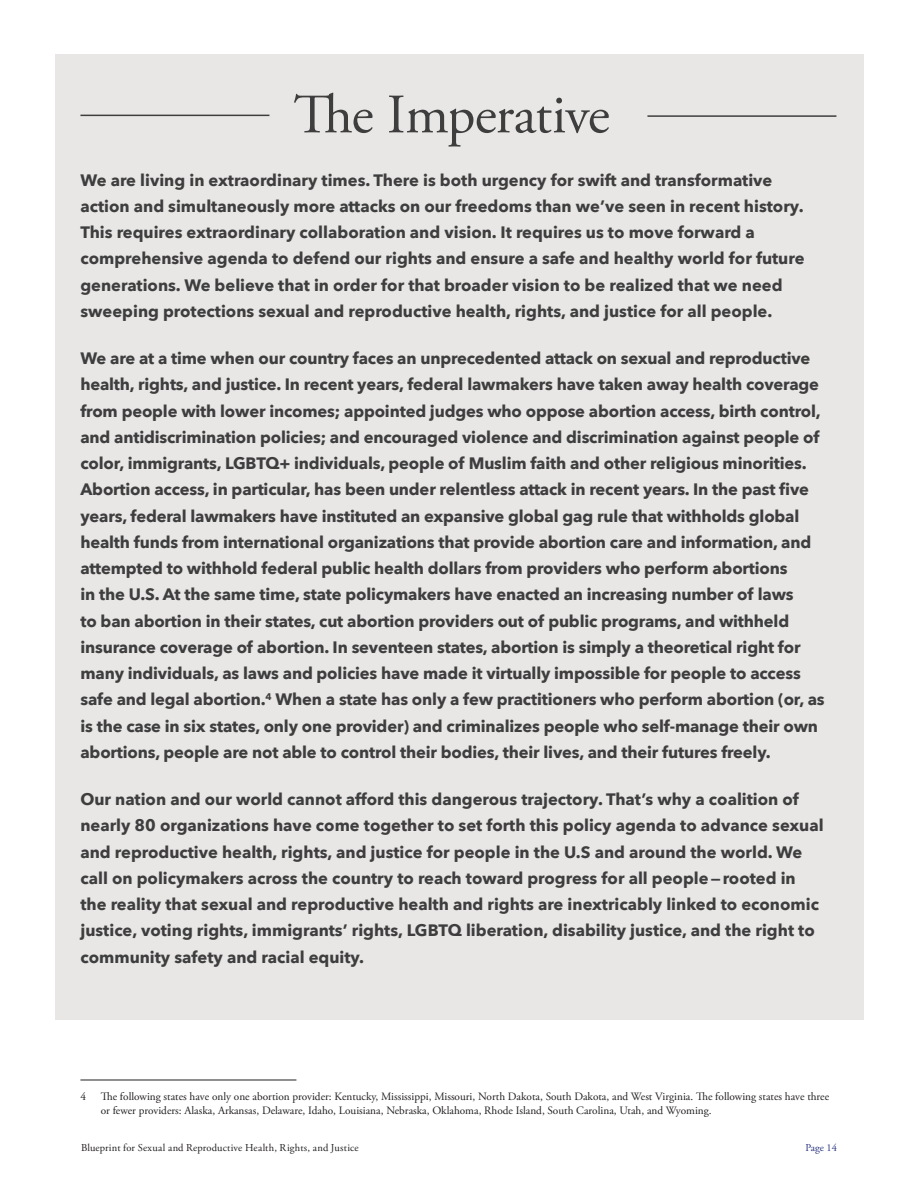
<style>
.page{position:relative;width:918px;height:1188px;background:#fff}
.page>*{position:absolute;margin:0;border:0;box-sizing:border-box;transform-origin:0 0}
.BPA_Box_Header1{font:55.5px "Adobe Garamond Pro";letter-spacing:-.02em;color:#3e3e3f}
.BPA_Body_First_Span{font:700 16.5px/26.2px "Avenir Next";letter-spacing:-.01em;color:#3e3e3f}
.Footnote{font:11.25px/13.5px "Adobe Garamond Pro";color:#231f20}
.t1{font:10.5px "Adobe Garamond Pro";letter-spacing:.02em;color:#231f20}
.t2{font:10.5px "Adobe Garamond Pro";color:#28337d}
</style>
<div class="page">
<div style="left:55px;top:54px;width:808px;height:966px;background:#e8e7e5"></div>
<hr style="left:80px;top:115px;width:189px;height:1px;background:#3e3e3f">
<hr style="left:647px;top:115px;width:189px;height:2px;background:#3e3e3f">
<hr style="left:80px;top:1080px;width:216px;height:1px;background:#231f20">
<p class="BPA_Box_Header1" style="left:294px;top:81px;width:318px">The Imperative</p>
<p class="BPA_Body_First_Span" style="left:80px;top:166px;width:726px">We are living in extraordinary times. There is both urgency for swift and transformative action and simultaneously more attacks on our freedoms than we’ve seen in recent history.<br>This requires extraordinary collaboration and vision. It requires us to move forward a comprehensive agenda to defend our rights and ensure a safe and healthy world for future generations. We believe that in order for that broader vision to be realized that we need sweeping protections sexual and reproductive health, rights, and justice for all people.</p>
<p class="BPA_Body_First_Span" style="left:80px;top:345px;width:746px">We are at a time when our country faces an unprecedented attack on sexual and reproductive health, rights, and justice. In recent years, federal lawmakers have taken away health coverage from people with lower incomes; appointed judges who oppose abortion access, birth control, and antidiscrimination policies; and encouraged violence and discrimination against people of color, immigrants, LGBTQ+ individuals, people of Muslim faith and other religious minorities.<br>Abortion access, in particular, has been under relentless attack in recent years. In the past five years, federal lawmakers have instituted an expansive global gag rule that withholds global health funds from international organizations that provide abortion care and information, and attempted to withhold federal public health dollars from providers who perform abortions<br>in the U.S. At the same time, state policymakers have enacted an increasing number of laws<br>to ban abortion in their states, cut abortion providers out of public programs, and withheld insurance coverage of abortion. In seventeen states, abortion is simply a theoretical right for many individuals, as laws and policies have made it virtually impossible for people to access safe and legal abortion.<sup>4</sup> When a state has only a few practitioners who perform abortion (or, as is the case in six states, only one provider) and criminalizes people who self-manage their own abortions, people are not able to control their bodies, their lives, and their futures freely.</p>
<p class="BPA_Body_First_Span" style="left:80px;top:786px;width:745px">Our nation and our world cannot afford this dangerous trajectory. That’s why a coalition of nearly 80 organizations have come together to set forth this policy agenda to advance sexual and reproductive health, rights, and justice for people in the U.S and around the world. We call on policymakers across the country to reach toward progress for all people—rooted in the reality that sexual and reproductive health and rights are inextricably linked to economic justice, voting rights, immigrants’ rights, LGBTQ liberation, disability justice, and the right to community safety and racial equity.</p>
<p class="Footnote" style="left:80px;top:1090px;width:7px">4</p>
<p class="Footnote" style="left:101px;top:1090px;width:730px">The following states have only one abortion provider: Kentucky, Mississippi, Missouri, North Dakota, South Dakota, and West Virginia. The following states have three or fewer providers: Alaska, Arkansas, Delaware, Idaho, Louisiana, Nebraska, Oklahoma, Rhode Island, South Carolina, Utah, and Wyoming.</p>
<p class="t1" style="left:81px;top:1141px;width:279px">Blueprint for Sexual and Reproductive Health, Rights, and Justice</p>
<p class="t2" style="left:805px;top:1141px;width:33px">Page 14</p>
</div>
